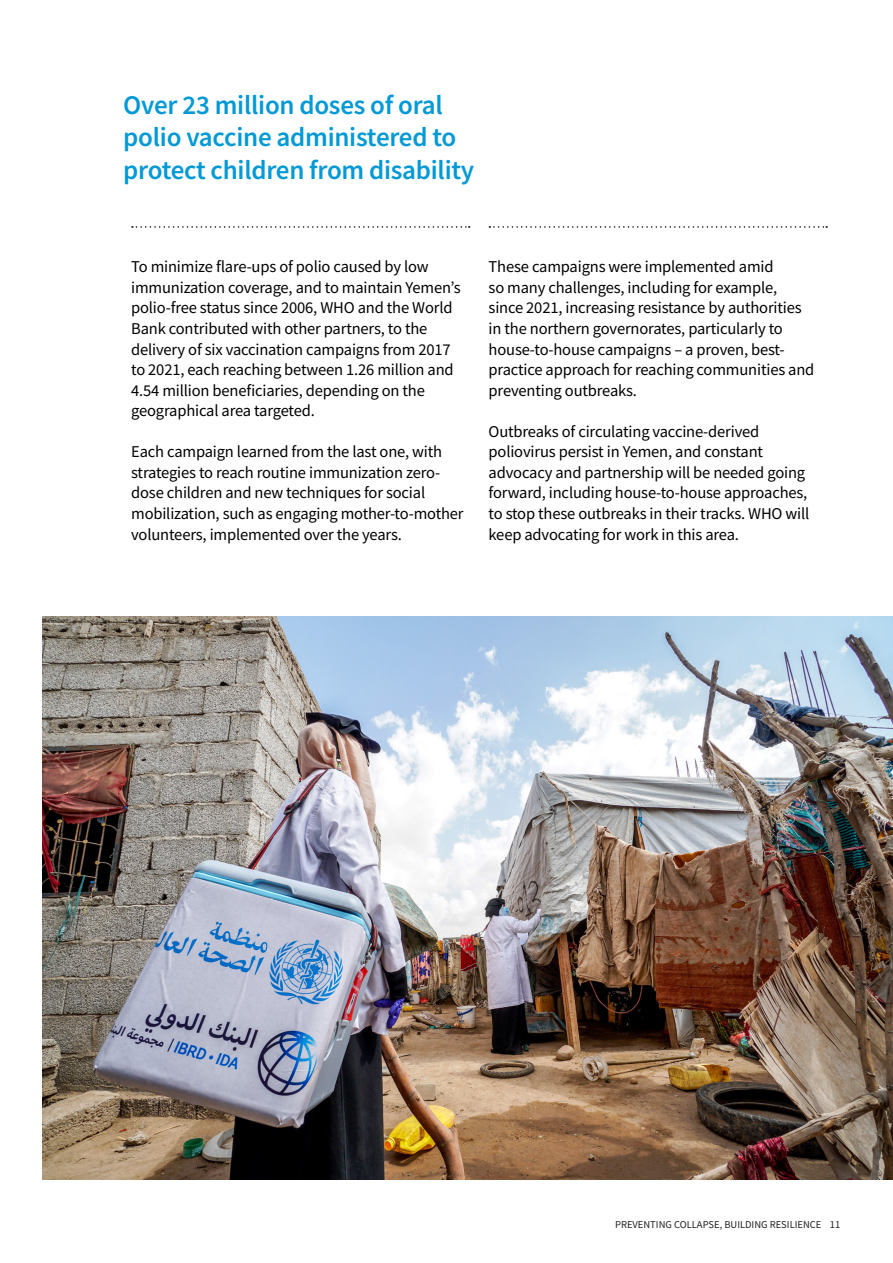
<style>
.page{position:relative;width:893px;height:1263px;background:#fff}
.page>*{position:absolute;margin:0;border:0;box-sizing:border-box;transform-origin:0 0}
.t1{font:600 27px/32.4px "Source Sans Pro";letter-spacing:-.01em;color:#0099d6}
.t2{font:16.5px/20.5px "Source Sans Pro";letter-spacing:-.01em;color:#000001}
.t3{font:10.5px "Source Sans Pro";color:#231f20}
</style>
<div class="page">
<svg style="left:489px;top:226px;width:338px;height:2px"></svg>
<svg style="left:132px;top:226px;width:338px;height:2px"></svg>
<img style="left:43px;top:617px;width:850px;height:563px">
<p class="t1" style="left:123px;top:88px;width:352px">Over 23 million doses of oral polio vaccine administered to protect children from disability</p>
<p class="t2" style="left:131px;top:256px;width:331px">To minimize flare-ups of polio caused by low immunization coverage, and to maintain Yemen’s polio-free status since 2006, WHO and the World Bank contributed with other partners, to the delivery of six vaccination campaigns from 2017 to 2021, each reaching between 1.26 million and 4.54 million beneficiaries, depending on the geographical area targeted.</p>
<p class="t2" style="left:131px;top:441px;width:334px">Each campaign learned from the last one, with strategies to reach routine immunization zero&shy;dose children and new techniques for social mobilization, such as engaging mother-to-mother volunteers, implemented over the years.</p>
<p class="t2" style="left:489px;top:256px;width:327px">These campaigns were implemented amid<br>so many challenges, including for example, since 2021, increasing resistance by authorities in the northern governorates, particularly to house-to-house campaigns – a proven, best&shy;practice approach for reaching communities and preventing outbreaks.</p>
<p class="t2" style="left:489px;top:421px;width:322px">Outbreaks of circulating vaccine-derived poliovirus persist in Yemen, and constant advocacy and partnership will be needed going forward, including house-to-house approaches, to stop these outbreaks in their tracks. WHO will keep advocating for work in this area.</p>
<p class="t3" style="left:615px;top:1218px;width:227px">PREVENTING COLLAPSE, BUILDING RESILIENCE 11</p>
</div>
